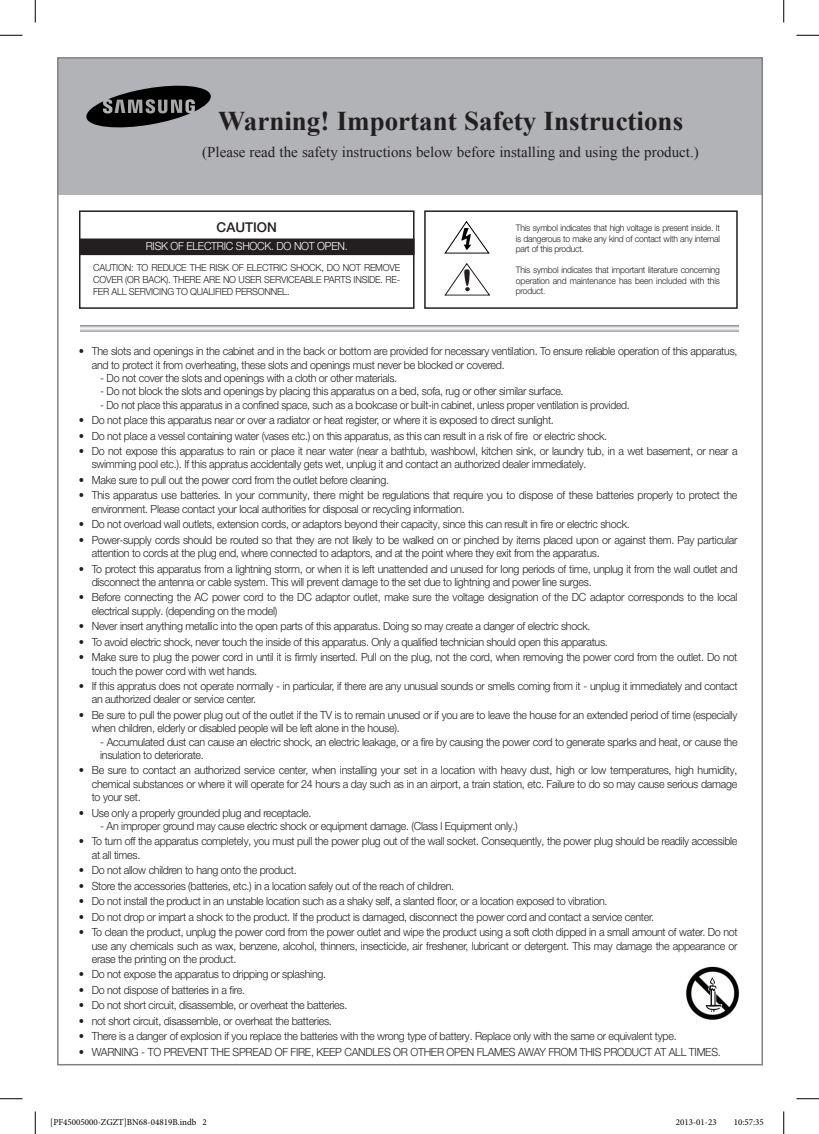
<style>
.page{position:relative;width:819px;height:1134px;background:#fff}
.page>*{position:absolute;margin:0;border:0;box-sizing:border-box;transform-origin:0 0}
.t1{font:700 27px "Times New Roman";color:#231f20}
.t2{font:15px "Times New Roman";color:#231f20}
.t3{font:500 13.5px "Helvetica Neue LT Pro";color:#231f20}
.t4{font:300 11.25px/13.4px "Helvetica Neue LT Pro";letter-spacing:-.025em;color:#231f20;scale:.95 1}
.t5{font:300 11.25px "Helvetica Neue LT Pro";letter-spacing:-.025em;color:#231f20;scale:.92 1}
.t6{font:300 11.25px "Helvetica Neue LT Pro";letter-spacing:-.025em;color:#fff;scale:.95 1}
.t7{font:300 9.75px/12px "Helvetica Neue LT Pro";letter-spacing:-.025em;color:#231f20;text-align:justify;scale:.95 1}
.t8{font:300 9px/10.5px "Helvetica Neue LT Pro";letter-spacing:-.025em;color:#231f20;text-align:justify;scale:.95 1}
.t9{font:9px "Minion Pro";color:#000}
.s1{font-size:8.25px}
</style>
<div class="page">
<div style="left:60px;top:60px;width:700px;height:135px;background:#b2b3b7"></div>
<div style="left:78px;top:73px;width:138px;height:68px;background:#b2b3b7"></div>
<svg style="left:86px;top:85px;width:125px;height:43px"></svg>
<div style="left:79px;top:210px;width:335px;height:99px;border:2px solid #231f20"></div>
<div style="left:80px;top:239px;width:334px;height:15px;background:#231f20"></div>
<div style="left:79px;top:238px;width:335px;height:17px;border:2px solid #231f20"></div>
<div style="left:424px;top:210px;width:314px;height:99px;border:2px solid #231f20"></div>
<svg style="left:444px;top:221px;width:46px;height:33px"></svg>
<svg style="left:445px;top:263px;width:45px;height:32px"></svg>
<svg style="left:80px;top:325px;width:658px;height:6px"></svg>
<img style="left:686px;top:966px;width:54px;height:54px">
<svg style="left:0;top:35px;width:22px;height:1px"></svg>
<svg style="left:796px;top:35px;width:23px;height:1px"></svg>
<svg style="left:0;top:1098px;width:22px;height:1px"></svg>
<svg style="left:796px;top:1098px;width:23px;height:1px"></svg>
<svg style="left:35px;top:0;width:1px;height:22px"></svg>
<svg style="left:35px;top:1111px;width:1px;height:23px"></svg>
<svg style="left:783px;top:0;width:1px;height:22px"></svg>
<svg style="left:783px;top:1111px;width:1px;height:23px"></svg>
<p class="t1" style="left:218px;top:102px;width:466px">Warning! Important Safety Instructions</p>
<p class="t2" style="left:202px;top:142px;width:498px">(Please read the safety instructions below before installing and using the product.)</p>
<p class="t3" style="left:217px;top:219px;width:62px">CAUTION</p>
<p class="t7" style="left:93px;top:262px;width:325px">CAUTION: TO REDUCE THE RISK OF ELECTRIC SHOCK, DO NOT REMOVE COVER (OR BACK). THERE ARE NO USER SERVICEABLE PARTS INSIDE. RE-FER ALL SERVICING TO QUALIFIED PERSONNEL.</p>
<p class="t6" style="left:146px;top:239px;width:214px">RISK OF ELECTRIC SHOCK. DO NOT OPEN.</p>
<p class="t8" style="left:516px;top:223px;width:216px">This symbol indicates that high voltage is present inside. It is dangerous to make any kind of contact with any internal part of this product.</p>
<p class="t8" style="left:516px;top:264px;width:216px">This symbol indicates that important literature concerning operation and maintenance has been included with this product<span class="s1">.</span></p>
<p class="t4" style="left:92px;top:344px;width:681px;text-indent:-13px">• The slots and openings in the cabinet and in the back or bottom are provided for necessary ventilation. To ensure reliable operation of this apparatus, and to protect it from overheating, these slots and openings must never be blocked or covered.</p>
<p class="t4" style="left:100px;top:371px;width:314px">- Do not cover the slots and openings with a cloth or other materials.</p>
<p class="t4" style="left:100px;top:384px;width:489px">- Do not block the slots and openings by placing this apparatus on a bed, sofa, rug or other similar surface.</p>
<p class="t5" style="left:100px;top:398px;width:577px">- Do not place this apparatus in a confined space, such as a bookcase or built-in cabinet, unless proper ventilation is provided.</p>
<p class="t4" style="left:79px;top:413px;width:501px">• Do not place this apparatus near or over a radiator or heat register, or where it is exposed to direct sunlight.</p>
<p class="t4" style="left:79px;top:428px;width:557px">• Do not place a vessel containing water (vases etc.) on this apparatus, as this can result in a risk of fire or electric shock.</p>
<p class="t4" style="left:92px;top:444px;width:681px;text-indent:-13px">• Do not expose this apparatus to rain or place it near water (near a bathtub, washbowl, kitchen sink, or laundry tub, in a wet basement, or near a swimming pool etc.). If this appratus accidentally gets wet, unplug it and contact an authorized dealer immediately.</p>
<p class="t4" style="left:79px;top:473px;width:328px">• Make sure to pull out the power cord from the outlet before cleaning.</p>
<p class="t4" style="left:92px;top:488px;width:681px;text-indent:-13px">• This apparatus use batteries. In your community, there might be regulations that require you to dispose of these batteries properly to protect the environment. Please contact your local authorities for disposal or recycling information.</p>
<p class="t4" style="left:79px;top:517px;width:581px">• Do not overload wall outlets, extension cords, or adaptors beyond their capacity, since this can result in fire or electric shock.</p>
<p class="t4" style="left:92px;top:533px;width:681px;text-indent:-13px">• Power-supply cords should be routed so that they are not likely to be walked on or pinched by items placed upon or against them. Pay particular attention to cords at the plug end, where connected to adaptors, and at the point where they exit from the apparatus.</p>
<p class="t4" style="left:92px;top:561px;width:681px;text-indent:-13px">• To protect this apparatus from a lightning storm, or when it is left unattended and unused for long periods of time, unplug it from the wall outlet and disconnect the antenna or cable system. This will prevent damage to the set due to lightning and power line surges.</p>
<p class="t4" style="left:92px;top:590px;width:681px;text-indent:-13px">• Before connecting the AC power cord to the DC adaptor outlet, make sure the voltage designation of the DC adaptor corresponds to the local electrical supply. (depending on the model)</p>
<p class="t4" style="left:79px;top:619px;width:540px">• Never insert anything metallic into the open parts of this apparatus. Doing so may create a danger of electric shock.</p>
<p class="t4" style="left:79px;top:634px;width:558px">• To avoid electric shock, never touch the inside of this apparatus. Only a qualified technician should open this apparatus.</p>
<p class="t4" style="left:92px;top:650px;width:681px;text-indent:-13px">• Make sure to plug the power cord in until it is firmly inserted. Pull on the plug, not the cord, when removing the power cord from the outlet. Do not touch the power cord with wet hands.</p>
<p class="t4" style="left:92px;top:679px;width:681px;text-indent:-13px">• If this appratus does not operate normally - in particular, if there are any unusual sounds or smells coming from it - unplug it immediately and contact an authorized dealer or service center.</p>
<p class="t4" style="left:92px;top:708px;width:681px;text-indent:-13px">• Be sure to pull the power plug out of the outlet if the TV is to remain unused or if you are to leave the house for an extended period of time (especially when children, elderly or disabled people will be left alone in the house).</p>
<p class="t4" style="left:100px;top:734px;width:672px">- Accumulated dust can cause an electric shock, an electric leakage, or a fire by causing the power cord to generate sparks and heat, or cause the insulation to deteriorate.</p>
<p class="t4" style="left:92px;top:763px;width:681px;text-align:justify;text-indent:-13px">• Be sure to contact an authorized service center, when installing your set in a location with heavy dust, high or low temperatures, high humidity, chemical substances or where it will operate for 24 hours a day such as in an airport, a train station, etc. Failure to do so may cause serious damage to your set.</p>
<p class="t4" style="left:79px;top:805px;width:246px">• Use only a properly grounded plug and receptacle.</p>
<p class="t4" style="left:100px;top:819px;width:441px">- An improper ground may cause electric shock or equipment damage. (Class l Equipment only.)</p>
<p class="t4" style="left:92px;top:834px;width:681px;text-indent:-13px">• To turn off the apparatus completely, you must pull the power plug out of the wall socket. Consequently, the power plug should be readily accessible at all times.</p>
<p class="t4" style="left:79px;top:863px;width:231px">• Do not allow children to hang onto the product.</p>
<p class="t4" style="left:79px;top:878px;width:396px">• Store the accessories (batteries, etc.) in a location safely out of the reach of children.</p>
<p class="t4" style="left:79px;top:894px;width:558px">• Do not install the product in an unstable location such as a shaky self, a slanted floor, or a location exposed to vibration.</p>
<p class="t4" style="left:79px;top:909px;width:607px">• Do not drop or impart a shock to the product. If the product is damaged, disconnect the power cord and contact a service center.</p>
<p class="t4" style="left:92px;top:925px;width:681px;text-align:justify;text-indent:-13px">• To clean the product, unplug the power cord from the power outlet and wipe the product using a soft cloth dipped in a small amount of water. Do not use any chemicals such as wax, benzene, alcohol, thinners, insecticide, air freshener, lubricant or detergent. This may damage the appearance or erase the printing on the product.</p>
<p class="t4" style="left:79px;top:967px;width:262px">• Do not expose the apparatus to dripping or splashing.</p>
<p class="t4" style="left:79px;top:983px;width:176px">• Do not dispose of batteries in a fire.</p>
<p class="t4" style="left:79px;top:998px;width:284px">• Do not short circuit, disassemble, or overheat the batteries.</p>
<p class="t4" style="left:79px;top:1013px;width:268px">• not short circuit, disassemble, or overheat the batteries.</p>
<p class="t4" style="left:79px;top:1029px;width:631px">• There is a danger of explosion if you replace the batteries with the wrong type of battery. Replace only with the same or equivalent type.</p>
<p class="t4" style="left:79px;top:1044px;width:677px">• WARNING - TO PREVENT THE SPREAD OF FIRE, KEEP CANDLES OR OTHER OPEN FLAMES AWAY FROM THIS PRODUCT AT ALL TIMES.</p>
<p class="t9" style="left:50px;top:1116px;width:158px">[PF45005000-ZGZT]BN68-04819B.indb 2</p>
<p class="t9" style="left:676px;top:1116px;width:42px">2013-01-23</p>
<p class="t9" style="left:734px;top:1116px;width:32px">10:57:35</p>
</div>
